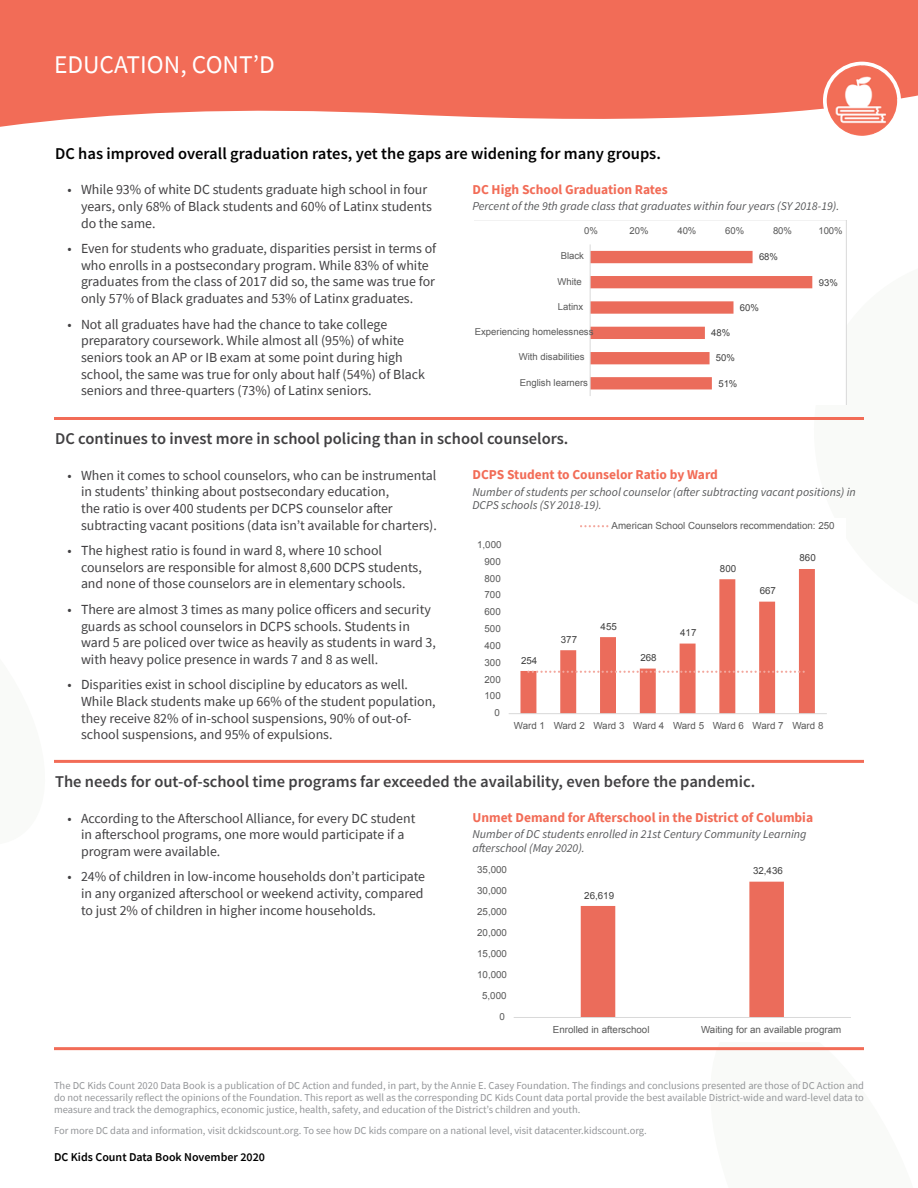
<style>
.page{position:relative;width:918px;height:1188px;background:#fff}
.page>*{position:absolute;margin:0;border:0;box-sizing:border-box;transform-origin:0 0}
.t1{font:25.5px "Source Sans Pro";color:#fff}
.t2{font:600 16.5px "Source Sans Pro";color:#414042}
.t3{font:600 16.5px "Source Sans Pro";color:#000}
.t4{font:13.8px/16.6px "Source Sans Pro";color:#414042}
.t5{font:700 13.5px "Source Sans Pro";color:#f26c57}
.t6{font:italic 12px/13.5px "Source Sans Pro";color:#58595b}
.t7{font:600 12px "Source Sans Pro";color:#000}
.t8{font:10.5px/12px "Source Sans Pro";color:#939598;text-align:justify}
.t9{font:9.75px "Arial";color:#595959}
.t10{font:9.75px "Arial";color:#404040}
.t11{font:9.6px "Arial";color:#595959}
.t12{font:9.6px "Arial";color:#404040}
</style>
<div class="page">
<svg style="left:0;top:0;width:918px;height:221px;fill:#f26c57"></svg>
<hr style="left:54px;top:417px;width:405px;height:3px;background:#f26c57">
<hr style="left:459px;top:417px;width:405px;height:3px;background:#f26c57">
<hr style="left:54px;top:760px;width:405px;height:3px;background:#f26c57">
<hr style="left:459px;top:760px;width:405px;height:3px;background:#f26c57">
<hr style="left:54px;top:1047px;width:405px;height:3px;background:#f26c57">
<hr style="left:459px;top:1047px;width:405px;height:3px;background:#f26c57">
<svg style="left:475px;top:220px;width:372px;height:185px"></svg>
<svg style="left:508px;top:525px;width:319px;height:189px"></svg>
<svg style="left:581px;top:1047px;width:283px;height:4px"></svg>
<svg style="left:513px;top:881px;width:338px;height:137px"></svg>
<img style="left:826px;top:65px;width:72px;height:72px">
<div style="left:823px;top:62px;width:78px;height:78px;border:4px solid #fff;border-radius:50%"></div>
<h1 class="t1" style="left:54px;top:48px;width:222px">EDUCATION, CONT’D</h1>
<p class="t3" style="left:55px;top:143px;width:607px">DC has improved overall graduation rates, yet the gaps are widening for many groups.</p>
<p class="t4" style="left:81px;top:181px;width:352px;text-indent:-14px">• While 93% of white DC students graduate high school in four years, only 68% of Black students and 60% of Latinx students do the same.</p>
<p class="t4" style="left:81px;top:240px;width:357px;text-indent:-14px">• Even for students who graduate, disparities persist in terms of who enrolls in a postsecondary program. While 83% of white graduates from the class of 2017 did so, the same was true for only 57% of Black graduates and 53% of Latinx graduates.</p>
<p class="t4" style="left:81px;top:316px;width:346px;text-indent:-14px">• Not all graduates have had the chance to take college preparatory coursework. While almost all (95%) of white seniors took an AP or IB exam at some point during high school, the same was true for only about half (54%) of Black seniors and three-quarters (73%) of Latinx seniors.</p>
<p class="t5" style="left:472px;top:180px;width:197px">DC High School Graduation Rates</p>
<p class="t6" style="left:472px;top:199px;width:368px">Percent of the 9th grade class that graduates within four years (SY 2018-19).</p>
<p class="t11" style="left:584px;top:224px;width:15px">0%</p>
<p class="t11" style="left:630px;top:224px;width:21px">20%</p>
<p class="t11" style="left:677px;top:224px;width:21px">40%</p>
<p class="t11" style="left:725px;top:224px;width:21px">60%</p>
<p class="t11" style="left:773px;top:224px;width:21px">80%</p>
<p class="t11" style="left:818px;top:224px;width:26px">100%</p>
<p class="t11" style="left:561px;top:250px;width:25px">Black</p>
<p class="t11" style="left:557px;top:275px;width:26px">White</p>
<p class="t11" style="left:558px;top:300px;width:27px">Latinx</p>
<p class="t11" style="left:475px;top:326px;width:120px">Experiencing homelessness</p>
<p class="t11" style="left:519px;top:351px;width:67px">With disabilities</p>
<p class="t11" style="left:520px;top:376px;width:70px">English learners</p>
<p class="t12" style="left:759px;top:251px;width:21px">68%</p>
<p class="t12" style="left:819px;top:276px;width:21px">93%</p>
<p class="t12" style="left:740px;top:301px;width:21px">60%</p>
<p class="t12" style="left:711px;top:326px;width:21px">48%</p>
<p class="t12" style="left:716px;top:352px;width:21px">50%</p>
<p class="t12" style="left:718px;top:377px;width:21px">51%</p>
<p class="t2" style="left:55px;top:428px;width:515px">DC continues to invest more in school policing than in school counselors.</p>
<p class="t4" style="left:81px;top:467px;width:357px;text-indent:-14px">• When it comes to school counselors, who can be instrumental in students’ thinking about postsecondary education,<br>the ratio is over 400 students per DCPS counselor after subtracting vacant positions (data isn’t available for charters).</p>
<p class="t4" style="left:81px;top:542px;width:342px;text-indent:-14px">• The highest ratio is found in ward 8, where 10 school counselors are responsible for almost 8,600 DCPS students, and none of those counselors are in elementary schools.</p>
<p class="t4" style="left:81px;top:601px;width:356px;text-indent:-14px">• There are almost 3 times as many police officers and security guards as school counselors in DCPS schools. Students in ward 5 are policed over twice as heavily as students in ward 3, with heavy police presence in wards 7 and 8 as well.</p>
<p class="t4" style="left:81px;top:677px;width:356px;text-indent:-14px">• Disparities exist in school discipline by educators as well.<br>While Black students make up 66% of the student population, they receive 82% of in-school suspensions, 90% of out-of&shy;school suspensions, and 95% of expulsions.</p>
<p class="t5" style="left:472px;top:466px;width:247px">DCPS Student to Counselor Ratio by Ward</p>
<p class="t6" style="left:472px;top:485px;width:385px">Number of students per school counselor (after subtracting vacant positions) in<br>DCPS schools (SY 2018-19).</p>
<p class="t9" style="left:612px;top:519px;width:225px">American School Counselors recommendation: 250</p>
<p class="t9" style="left:477px;top:538px;width:26px">1,000</p>
<p class="t10" style="left:800px;top:552px;width:18px">860</p>
<p class="t9" style="left:485px;top:555px;width:18px">900</p>
<p class="t10" style="left:720px;top:562px;width:18px">800</p>
<p class="t9" style="left:485px;top:572px;width:18px">800</p>
<p class="t10" style="left:760px;top:584px;width:18px">667</p>
<p class="t9" style="left:485px;top:588px;width:18px">700</p>
<p class="t9" style="left:485px;top:605px;width:18px">600</p>
<p class="t10" style="left:601px;top:620px;width:18px">455</p>
<p class="t9" style="left:485px;top:622px;width:18px">500</p>
<p class="t10" style="left:680px;top:626px;width:18px">417</p>
<p class="t10" style="left:561px;top:633px;width:18px">377</p>
<p class="t9" style="left:485px;top:639px;width:18px">400</p>
<p class="t10" style="left:640px;top:651px;width:18px">268</p>
<p class="t10" style="left:521px;top:654px;width:18px">254</p>
<p class="t9" style="left:485px;top:656px;width:18px">300</p>
<p class="t9" style="left:485px;top:673px;width:18px">200</p>
<p class="t9" style="left:485px;top:689px;width:18px">100</p>
<p class="t9" style="left:495px;top:706px;width:7px">0</p>
<p class="t9" style="left:514px;top:719px;width:311px">Ward 1 Ward 2 Ward 3 Ward 4 Ward 5 Ward 6 Ward 7 Ward 8</p>
<p class="t2" style="left:55px;top:771px;width:702px">The needs for out-of-school time programs far exceeded the availability, even before the pandemic.</p>
<p class="t4" style="left:81px;top:810px;width:336px;text-indent:-14px">• According to the Afterschool Alliance, for every DC student in afterschool programs, one more would participate if a program were available.</p>
<p class="t4" style="left:81px;top:868px;width:346px;text-align:justify;text-indent:-14px">• 24% of children in low-income households don’t participate in any organized afterschool or weekend activity, compared to just 2% of children in higher income households.</p>
<p class="t5" style="left:472px;top:809px;width:342px">Unmet Demand for Afterschool in the District of Columbia</p>
<p class="t6" style="left:472px;top:828px;width:336px">Number of DC students enrolled in 21st Century Community Learning afterschool (May 2020).</p>
<p class="t10" style="left:584px;top:889px;width:31px">26,619</p>
<p class="t9" style="left:477px;top:863px;width:31px">35,000</p>
<p class="t10" style="left:753px;top:864px;width:31px">32,436</p>
<p class="t9" style="left:477px;top:884px;width:31px">30,000</p>
<p class="t9" style="left:477px;top:905px;width:31px">25,000</p>
<p class="t9" style="left:477px;top:926px;width:31px">20,000</p>
<p class="t9" style="left:477px;top:947px;width:31px">15,000</p>
<p class="t9" style="left:477px;top:968px;width:31px">10,000</p>
<p class="t9" style="left:482px;top:989px;width:26px">5,000</p>
<p class="t9" style="left:500px;top:1010px;width:7px">0</p>
<p class="t9" style="left:553px;top:1023px;width:98px">Enrolled in afterschool</p>
<p class="t9" style="left:701px;top:1023px;width:142px">Waiting for an available program</p>
<p class="t8" style="left:54px;top:1079px;width:812px">The DC Kids Count 2020 Data Book is a publication of DC Action and funded, in part, by the Annie E. Casey Foundation. The findings and conclusions presented are those of DC Action and do not necessarily reflect the opinions of the Foundation. This report as well as the corresponding DC Kids Count data portal provide the best available District-wide and ward-level data to measure and track the demographics, economic justice, health, safety, and education of the District’s children and youth.</p>
<p class="t8" style="left:54px;top:1124px;width:594px">For more DC data and information, visit dckidscount.org. To see how DC kids compare on a national level, visit datacenter.kidscount.org.</p>
<p class="t7" style="left:54px;top:1150px;width:213px">DC Kids Count Data Book November 2020</p>
</div>
